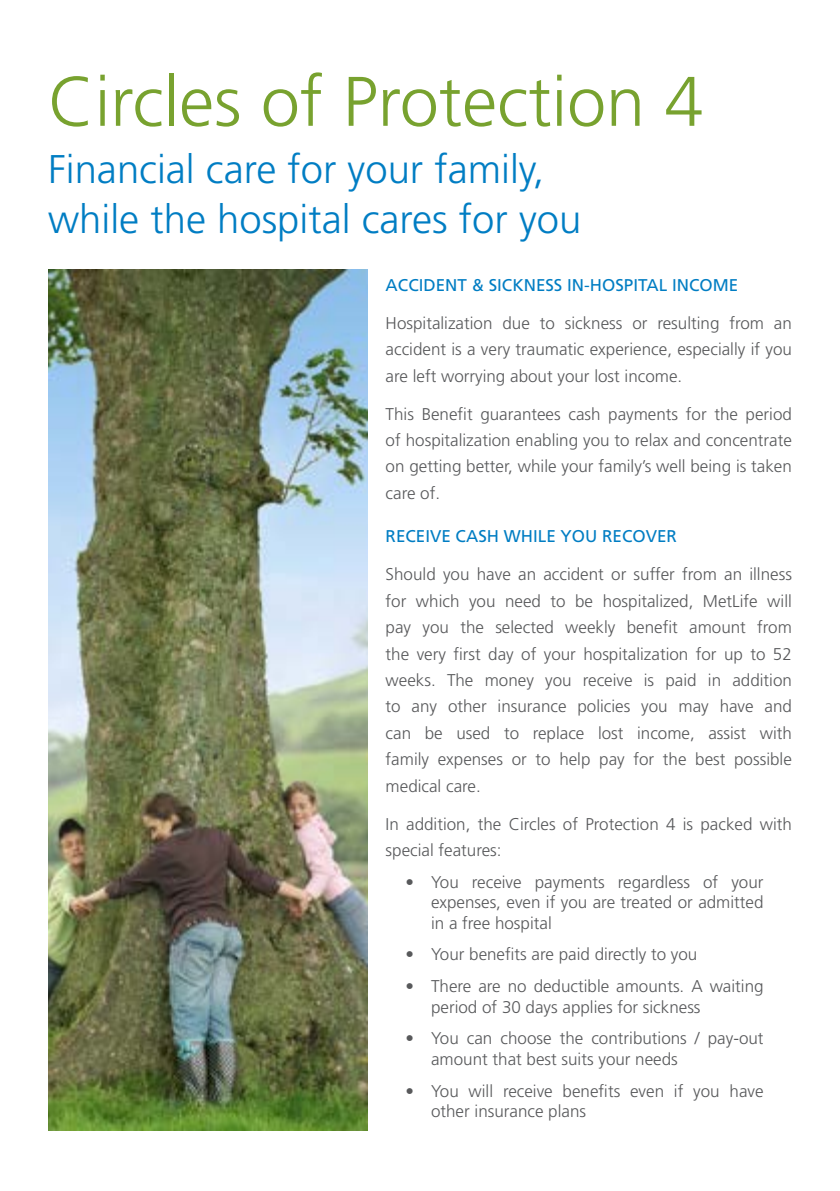
<style>
.page{position:relative;width:840px;height:1191px;background:#fff}
.page>*{position:absolute;margin:0;border:0;box-sizing:border-box;transform-origin:0 0}
.t1{font:300 70px "Frutiger";color:#78a22f}
.t2{font:300 40px/50px "Frutiger";color:#007dc3}
.t3{font:300 17px/26.4px "Frutiger";color:#58595b;text-align:justify}
.t4{font:17px "Frutiger";color:#007dc3}
</style>
<div class="page">
<img style="left:48px;top:270px;width:319px;height:860px">
<h1 class="t1" style="left:48px;top:62px;width:656px">Circles of Protection 4</h1>
<h2 class="t2" style="left:48px;top:144px;width:534px">Financial care for your family, while the hospital cares for you</h2>
<p class="t4" style="left:385px;top:275px;width:354px">ACCIDENT &amp; SICKNESS IN-HOSPITAL INCOME</p>
<p class="t3" style="left:385px;top:310px;width:407px">Hospitalization due to sickness or resulting from an accident is a very traumatic experience, especially if you are left worrying about your lost income.</p>
<p class="t3" style="left:385px;top:400px;width:407px">This Benefit guarantees cash payments for the period of hospitalization enabling you to relax and concentrate on getting better, while your family’s well being is taken care of.</p>
<p class="t4" style="left:385px;top:526px;width:292px">RECEIVE CASH WHILE YOU RECOVER</p>
<p class="t3" style="left:385px;top:561px;width:407px">Should you have an accident or suffer from an illness for which you need to be hospitalized, MetLife will pay you the selected weekly benefit amount from the very first day of your hospitalization for up to 52 weeks. The money you receive is paid in addition to any other insurance policies you may have and can be used to replace lost income, assist with family expenses or to help pay for the best possible medical care.</p>
<p class="t3" style="left:385px;top:810px;width:407px">In addition, the Circles of Protection 4 is packed with special features:</p>
<p class="t3" style="left:431px;top:871px;width:334px;line-height:20.4px;text-indent:-25px">• You receive payments regardless of your expenses, even if you are treated or admitted in a free hospital</p>
<p class="t3" style="left:405px;top:941px;width:293px">• Your benefits are paid directly to you</p>
<p class="t3" style="left:431px;top:976px;width:334px;line-height:20.4px;text-indent:-25px">• There are no deductible amounts. A waiting period of 30 days applies for sickness</p>
<p class="t3" style="left:431px;top:1028px;width:334px;line-height:20.4px;text-indent:-25px">• You can choose the contributions / pay-out amount that best suits your needs</p>
<p class="t3" style="left:431px;top:1080px;width:334px;line-height:20.4px;text-indent:-25px">• You will receive benefits even if you have other insurance plans</p>
</div>
